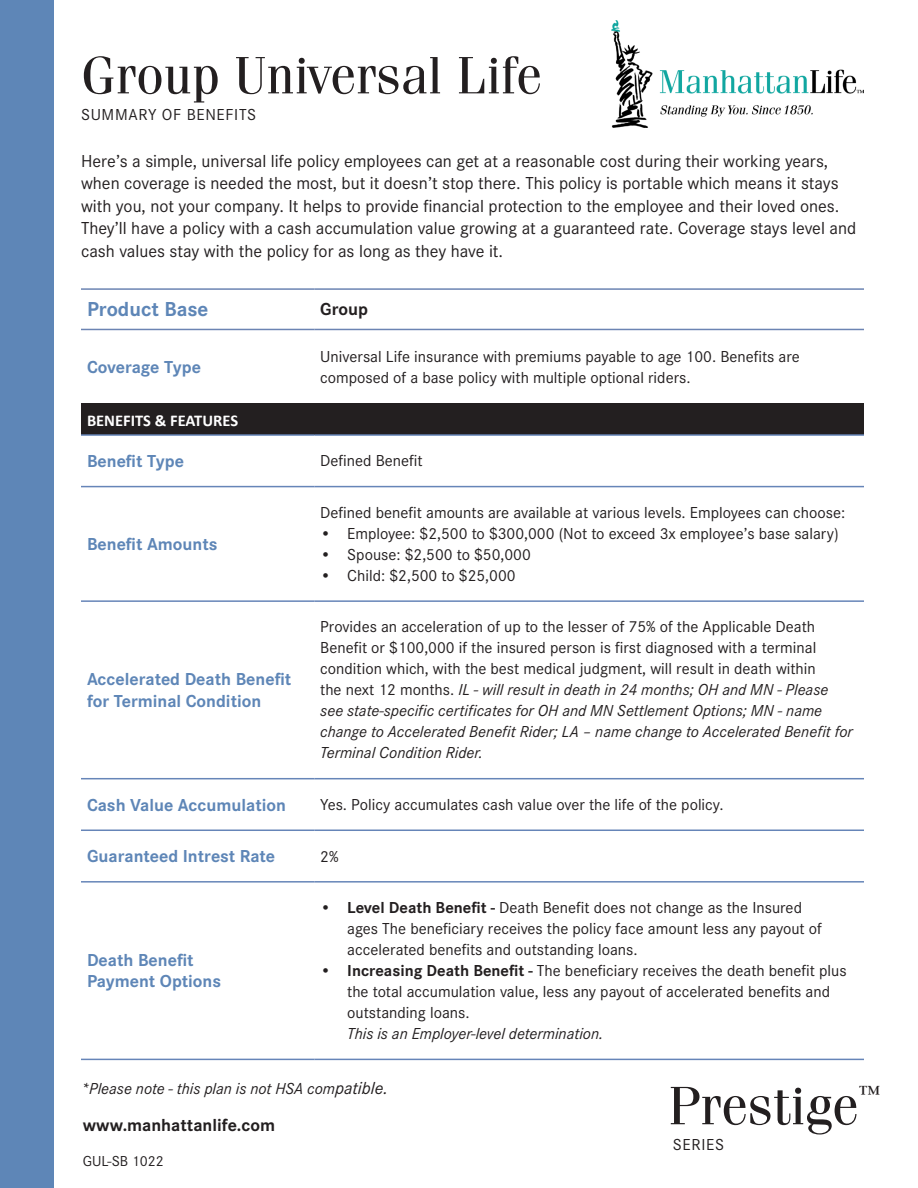
<style>
.page{position:relative;width:918px;height:1188px;background:#fff}
.page>*{position:absolute;margin:0;border:0;box-sizing:border-box;transform-origin:0 0}
.t1{font:54px "Fenice Pro ITC";color:#231f20}
.t2{font:52.5px "Fenice Pro ITC";color:#231f20}
.t3{font:21.9px "Fenice Pro ITC";color:#231f20}
.t4{font:700 21px "Corporate S Pro";color:#5e86b7}
.t5{font:18px/22.5px "Corporate S Pro";color:#231f20}
.t6{font:700 18px/21.6px "Corporate S Pro";color:#5e86b7}
.t7{font:700 18px "Corporate S Pro";color:#231f20}
.t8{font:16.5px/21px "Corporate S Pro";color:#231f20}
.t9{font:italic 16.5px "Corporate S Pro";color:#231f20}
.t10{font:16.5px "Corporate S Pro";letter-spacing:.04em;color:#231f20}
.t11{font:700 16.5px "Calibri";color:#fff}
.t12{font:15px "Corporate S Pro";color:#231f20}
.s1{font-style:italic}
.s2{font-weight:700}
.s3{font-size:18px}
</style>
<div class="page">
<div style="left:0;top:0;width:54px;height:1188px;background:#5e86b7"></div>
<img style="left:611px;top:21px;width:253px;height:107px">
<div style="left:81px;top:404px;width:783px;height:31px;background:#231f20"></div>
<hr style="left:81px;top:288px;width:233px;height:2px;background:#6c84b3">
<hr style="left:314px;top:288px;width:550px;height:2px;background:#6c84b3">
<hr style="left:81px;top:329px;width:233px;height:1px;background:#6c84b3">
<hr style="left:314px;top:329px;width:550px;height:1px;background:#6c84b3">
<hr style="left:314px;top:434px;width:550px;height:2px;background:#6685b8">
<hr style="left:314px;top:486px;width:550px;height:1px;background:#6685b8">
<hr style="left:81px;top:434px;width:233px;height:2px;background:#6685b8">
<hr style="left:81px;top:486px;width:233px;height:1px;background:#6685b8">
<hr style="left:81px;top:600px;width:233px;height:2px;background:#6685b8">
<hr style="left:314px;top:600px;width:550px;height:2px;background:#6685b8">
<hr style="left:81px;top:778px;width:233px;height:1px;background:#6685b8">
<hr style="left:314px;top:778px;width:550px;height:1px;background:#6685b8">
<hr style="left:81px;top:830px;width:233px;height:1px;background:#6685b8">
<hr style="left:314px;top:830px;width:550px;height:1px;background:#6685b8">
<hr style="left:81px;top:881px;width:233px;height:2px;background:#6685b8">
<hr style="left:314px;top:881px;width:550px;height:2px;background:#6685b8">
<hr style="left:81px;top:1059px;width:233px;height:1px;background:#6685b8">
<hr style="left:314px;top:1059px;width:550px;height:1px;background:#6685b8">
<p class="t2" style="left:81px;top:43px;width:463px">Group Universal Life</p>
<p class="t10" style="left:81px;top:103px;width:177px">SUMMARY OF BENEFITS</p>
<p class="t5" style="left:81px;top:148px;width:777px">Here’s a simple, universal life policy employees can get at a reasonable cost during their working years, when coverage is needed the most, but it doesn’t stop there. This policy is portable which means it stays with you, not your company. It helps to provide financial protection to the employee and their loved ones.<br>They’ll have a policy with a cash accumulation value growing at a guaranteed rate. Coverage stays level and cash values stay with the policy for as long as they have it.</p>
<p class="t4" style="left:87px;top:293px;width:123px">Product Base</p>
<p class="t7" style="left:320px;top:295px;width:49px">Group</p>
<p class="t6" style="left:87px;top:354px;width:115px">Coverage Type</p>
<p class="t8" style="left:320px;top:344px;width:481px">Universal Life insurance with premiums payable to age 100. Benefits are composed of a base policy with multiple optional riders.</p>
<p class="t11" style="left:87px;top:410px;width:153px">BENEFITS &amp; FEATURES</p>
<p class="t6" style="left:87px;top:449px;width:98px">Benefit Type</p>
<p class="t8" style="left:320px;top:449px;width:104px">Defined Benefit</p>
<p class="t6" style="left:87px;top:532px;width:132px">Benefit Amounts</p>
<p class="t6" style="left:87px;top:667px;width:206px">Accelerated Death Benefit for Terminal Condition</p>
<p class="t8" style="left:320px;top:501px;width:526px">Defined benefit amounts are available at various levels. Employees can choose:</p>
<p class="t8" style="left:320px;top:522px;width:520px">• Employee: $2,500 to $300,000 (Not to exceed 3x employee’s base salary)</p>
<p class="t8" style="left:320px;top:543px;width:212px">• Spouse: $2,500 to $50,000</p>
<p class="t8" style="left:320px;top:564px;width:197px">• Child: $2,500 to $25,000</p>
<p class="t8" style="left:320px;top:615px;width:534px">Provides an acceleration of up to the lesser of 75% of the Applicable Death Benefit or $100,000 if the insured person is first diagnosed with a terminal condition which, with the best medical judgment, will result in death within<br>the next 12 months. <span class="s1">IL - will result in death in 24 months; OH and MN - Please see state-specific certificates for OH and MN Settlement Options; MN - name change to Accelerated Benefit Rider; LA – name change to Accelerated Benefit for Terminal Condition Rider.</span></p>
<p class="t6" style="left:87px;top:792px;width:201px">Cash Value Accumulation</p>
<p class="t8" style="left:320px;top:793px;width:405px">Yes. Policy accumulates cash value over the life of the policy.</p>
<p class="t6" style="left:87px;top:844px;width:190px">Guaranteed Intrest Rate</p>
<p class="t8" style="left:320px;top:844px;width:20px">2%</p>
<p class="t8" style="left:347px;top:896px;width:476px;text-indent:-27px"><span class="s2">• Level Death Benefit -</span> Death Benefit does not change as the Insured ages The beneficiary receives the policy face amount less any payout of accelerated benefits and outstanding loans.</p>
<p class="t8" style="left:347px;top:959px;width:501px;text-indent:-27px"><span class="s2">• Increasing Death Benefit -</span> The beneficiary receives the death benefit plus the total accumulation value, less any payout of accelerated benefits and outstanding loans.<br><span class="s1">This is an Employer-level determination.</span></p>
<p class="t9" style="left:81px;top:1076px;width:308px">*Please note - this plan is not HSA com<span class="s3">patible.</span></p>
<p class="t6" style="left:87px;top:948px;width:136px">Death Benefit<br>Payment Options</p>
<h1 class="t1" style="left:669px;top:1072px;width:192px">Prestige</h1>
<h3 class="t3" style="left:859px;top:1080px;width:23px">™</h3>
<p class="t8" style="left:673px;top:1133px;width:53px">SERIES</p>
<p class="t7" style="left:83px;top:1111px;width:194px">www.manhattanlife.com</p>
<p class="t12" style="left:83px;top:1150px;width:83px">GUL-SB 1022</p>
</div>
